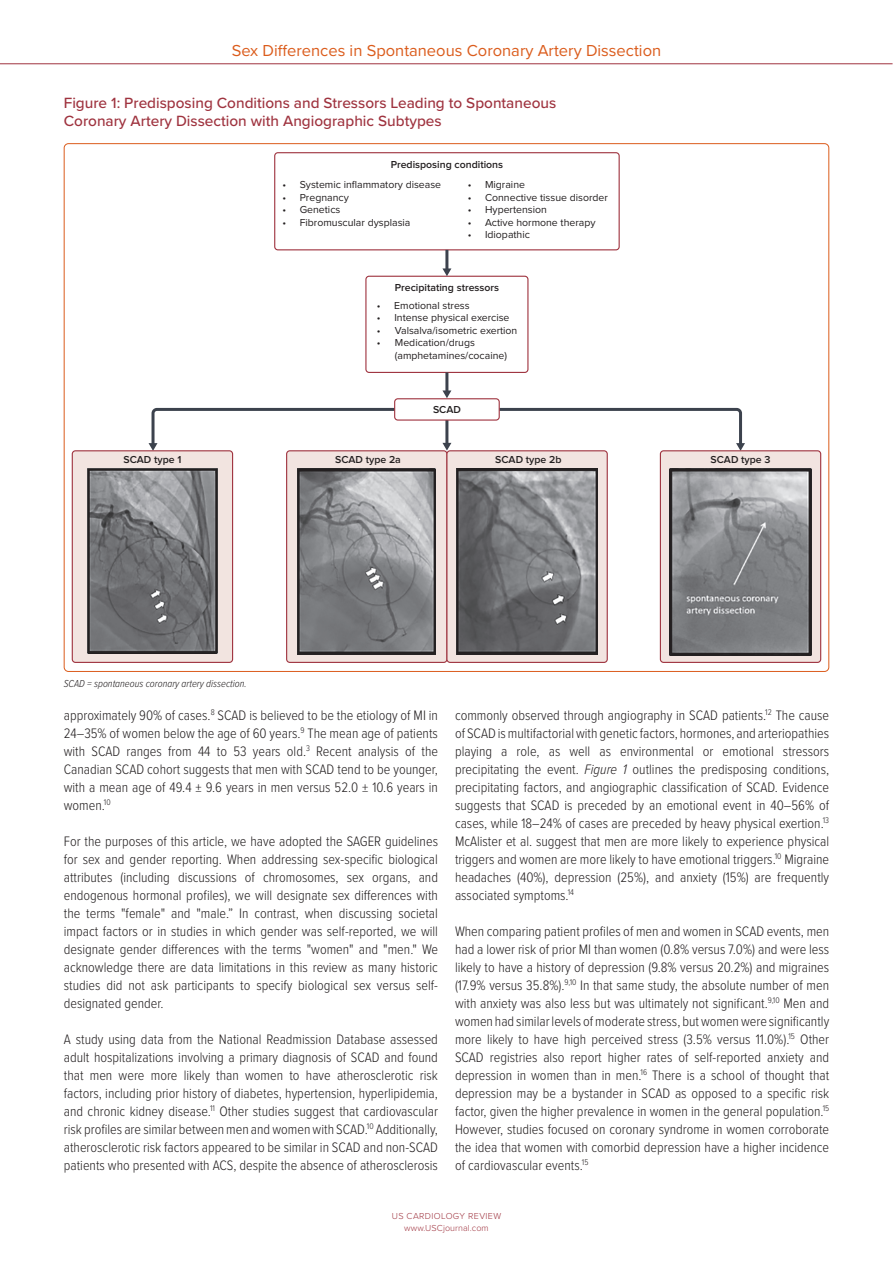
<style>
.page{position:relative;width:893px;height:1263px;background:#fff}
.page>*{position:absolute;margin:0;border:0;box-sizing:border-box;transform-origin:0 0}
.t1{font:16.5px "Proxima Nova";color:#db5c1c}
._11_FIG-TABLE_HEADING{font:500 15.3px/18px "Proxima Nova";color:#9f333f}
._10_BODY_TEXT{font:300 14.25px/18px "Proxima Nova Cond";color:#231f20;text-align:justify}
.t2{font:10.5px/12.6px "Proxima Nova";color:#231f20}
.t3{font:600 10.5px "Proxima Nova";color:#231f20}
._11a_CAPTION_FIG-TABLE{font:italic 300 10.5px "Proxima Nova Cond";color:#231f20}
.t4{font:300 9px/12.8px "Proxima Nova";letter-spacing:.025em;color:#9f333f;text-align:center}
.s1{font-style:italic}
</style>
<div class="page">
<hr style="left:0;top:64px;width:892px;height:1px;background:#9f333f">
<div style="left:287px;top:451px;width:160px;height:211px;background:#f2e4e0;border-radius:3px"></div>
<div style="left:286px;top:450px;width:161px;height:213px;border:1px solid #9f333f;border-radius:3px"></div>
<div style="left:447px;top:451px;width:160px;height:211px;background:#f2e4e0;border-radius:3px"></div>
<div style="left:446px;top:450px;width:162px;height:213px;border:1px solid #9f333f;border-radius:3px"></div>
<img style="left:298px;top:468px;width:138px;height:187px">
<img style="left:457px;top:468px;width:140px;height:186px">
<div style="left:365px;top:276px;width:163px;height:97px;border:1px solid #9f333f;border-radius:3px"></div>
<div style="left:274px;top:152px;width:346px;height:98px;border:1px solid #9f333f;border-radius:3px"></div>
<hr style="left:445px;top:250px;width:3px;height:20px;background:#3c424d">
<svg style="left:442px;top:268px;width:9px;height:8px"></svg>
<hr style="left:445px;top:372px;width:3px;height:20px;background:#3c424d">
<svg style="left:442px;top:390px;width:9px;height:8px"></svg>
<hr style="left:445px;top:420px;width:3px;height:24px;background:#3c424d">
<svg style="left:442px;top:443px;width:9px;height:8px"></svg>
<svg style="left:149px;top:407px;width:250px;height:44px"></svg>
<svg style="left:496px;top:407px;width:249px;height:44px"></svg>
<div style="left:395px;top:399px;width:104px;height:21px;background:#fff;border-radius:3px"></div>
<div style="left:394px;top:398px;width:106px;height:23px;border:1px solid #9f333f;border-radius:3px"></div>
<div style="left:72px;top:451px;width:161px;height:211px;background:#f2e4e0;border-radius:3px"></div>
<div style="left:72px;top:450px;width:161px;height:213px;border:1px solid #9f333f;border-radius:3px"></div>
<img style="left:88px;top:468px;width:129px;height:186px">
<div style="left:660px;top:451px;width:161px;height:211px;background:#f2e4e0;border-radius:3px"></div>
<div style="left:660px;top:450px;width:161px;height:213px;border:1px solid #9f333f;border-radius:3px"></div>
<img style="left:670px;top:468px;width:141px;height:188px">
<p class="t1" style="left:232px;top:38px;width:431px">Sex Differences in Spontaneous Coronary Artery Dissection</p>
<p class="_11_FIG-TABLE_HEADING" style="left:64px;top:93px;width:494px">Figure 1: Predisposing Conditions and Stressors Leading to Spontaneous<br>Coronary Artery Dissection with Angiographic Subtypes</p>
<p class="t3" style="left:391px;top:160px;width:114px">Predisposing conditions</p>
<p class="t2" style="left:282px;top:179px;width:160px">• Systemic inflammatory disease</p>
<p class="t2" style="left:282px;top:191px;width:68px">• Pregnancy</p>
<p class="t2" style="left:282px;top:204px;width:60px">• Genetics</p>
<p class="t2" style="left:282px;top:216px;width:130px">• Fibromuscular dysplasia</p>
<p class="t2" style="left:468px;top:179px;width:59px">• Migraine</p>
<p class="t2" style="left:468px;top:191px;width:142px">• Connective tissue disorder</p>
<p class="t2" style="left:468px;top:204px;width:81px">• Hypertension</p>
<p class="t2" style="left:468px;top:216px;width:129px">• Active hormone therapy</p>
<p class="t2" style="left:468px;top:229px;width:64px">• Idiopathic</p>
<p class="t3" style="left:395px;top:283px;width:106px">Precipitating stressors</p>
<p class="t2" style="left:377px;top:299px;width:94px">• Emotional stress</p>
<p class="t2" style="left:377px;top:312px;width:134px">• Intense physical exercise</p>
<p class="t2" style="left:377px;top:324px;width:142px">• Valsalva/isometric exertion</p>
<p class="t2" style="left:395px;top:337px;width:114px;text-indent:-18px">• Medication/drugs (amphetamines/cocaine)</p>
<p class="t3" style="left:433px;top:404px;width:29px">SCAD</p>
<p class="t3" style="left:124px;top:455px;width:59px">SCAD type 1</p>
<p class="t3" style="left:711px;top:455px;width:61px">SCAD type 3</p>
<p class="t3" style="left:335px;top:455px;width:67px">SCAD type 2a</p>
<p class="t3" style="left:495px;top:455px;width:68px">SCAD type 2b</p>
<p class="_11a_CAPTION_FIG-TABLE" style="left:64px;top:676px;width:184px">SCAD = spontaneous coronary artery dissection.</p>
<p class="_10_BODY_TEXT" style="left:64px;top:706px;width:376px">approximately 90% of cases.<sup>8</sup> SCAD is believed to be the etiology of MI in 24–35% of women below the age of 60 years.<sup>9</sup> The mean age of patients with SCAD ranges from 44 to 53 years old.<sup>3</sup> Recent analysis of the Canadian SCAD cohort suggests that men with SCAD tend to be younger, with a mean age of 49.4 ± 9.6 years in men versus 52.0 ± 10.6 years in women.<sup>10</sup></p>
<p class="_10_BODY_TEXT" style="left:64px;top:832px;width:376px">For the purposes of this article, we have adopted the SAGER guidelines for sex and gender reporting. When addressing sex-specific biological attributes (including discussions of chromosomes, sex organs, and endogenous hormonal profiles), we will designate sex differences with the terms "female" and "male.” In contrast, when discussing societal impact factors or in studies in which gender was self-reported, we will designate gender differences with the terms "women" and "men." We acknowledge there are data limitations in this review as many historic studies did not ask participants to specify biological sex versus self&shy;designated gender.</p>
<p class="_10_BODY_TEXT" style="left:64px;top:1030px;width:376px">A study using data from the National Readmission Database assessed adult hospitalizations involving a primary diagnosis of SCAD and found that men were more likely than women to have atherosclerotic risk factors, including prior history of diabetes, hypertension, hyperlipidemia, and chronic kidney disease.<sup>11</sup> Other studies suggest that cardiovascular risk profiles are similar between men and women with SCAD.<sup>10</sup> Additionally, atherosclerotic risk factors appeared to be similar in SCAD and non-SCAD patients who presented with ACS, despite the absence of atherosclerosis</p>
<p class="_10_BODY_TEXT" style="left:455px;top:706px;width:376px">commonly observed through angiography in SCAD patients.<sup>12</sup> The cause of SCAD is multifactorial with genetic factors, hormones, and arteriopathies playing a role, as well as environmental or emotional stressors precipitating the event. <span class="s1">Figure 1</span> outlines the predisposing conditions, precipitating factors, and angiographic classification of SCAD. Evidence suggests that SCAD is preceded by an emotional event in 40–56% of cases, while 18–24% of cases are preceded by heavy physical exertion.<sup>13<br></sup>McAlister et al. suggest that men are more likely to experience physical triggers and women are more likely to have emotional triggers.<sup>10</sup> Migraine headaches (40%), depression (25%), and anxiety (15%) are frequently associated symptoms.<sup>14</sup></p>
<p class="_10_BODY_TEXT" style="left:455px;top:922px;width:376px">When comparing patient profiles of men and women in SCAD events, men had a lower risk of prior MI than women (0.8% versus 7.0%) and were less likely to have a history of depression (9.8% versus 20.2%) and migraines (17.9% versus 35.8%).<sup>9,10</sup> In that same study, the absolute number of men with anxiety was also less but was ultimately not significant.<sup>9,10</sup> Men and women had similar levels of moderate stress, but women were significantly more likely to have high perceived stress (3.5% versus 11.0%).<sup>15</sup> Other SCAD registries also report higher rates of self-reported anxiety and depression in women than in men.<sup>16</sup> There is a school of thought that depression may be a bystander in SCAD as opposed to a specific risk factor, given the higher prevalence in women in the general population.<sup>15<br></sup>However, studies focused on coronary syndrome in women corroborate the idea that women with comorbid depression have a higher incidence of cardiovascular events.<sup>15</sup></p>
<p class="t4" style="left:392px;top:1209px;width:111px">US CARDIOLOGY REVIEW www.USCjournal.com</p>
</div>
